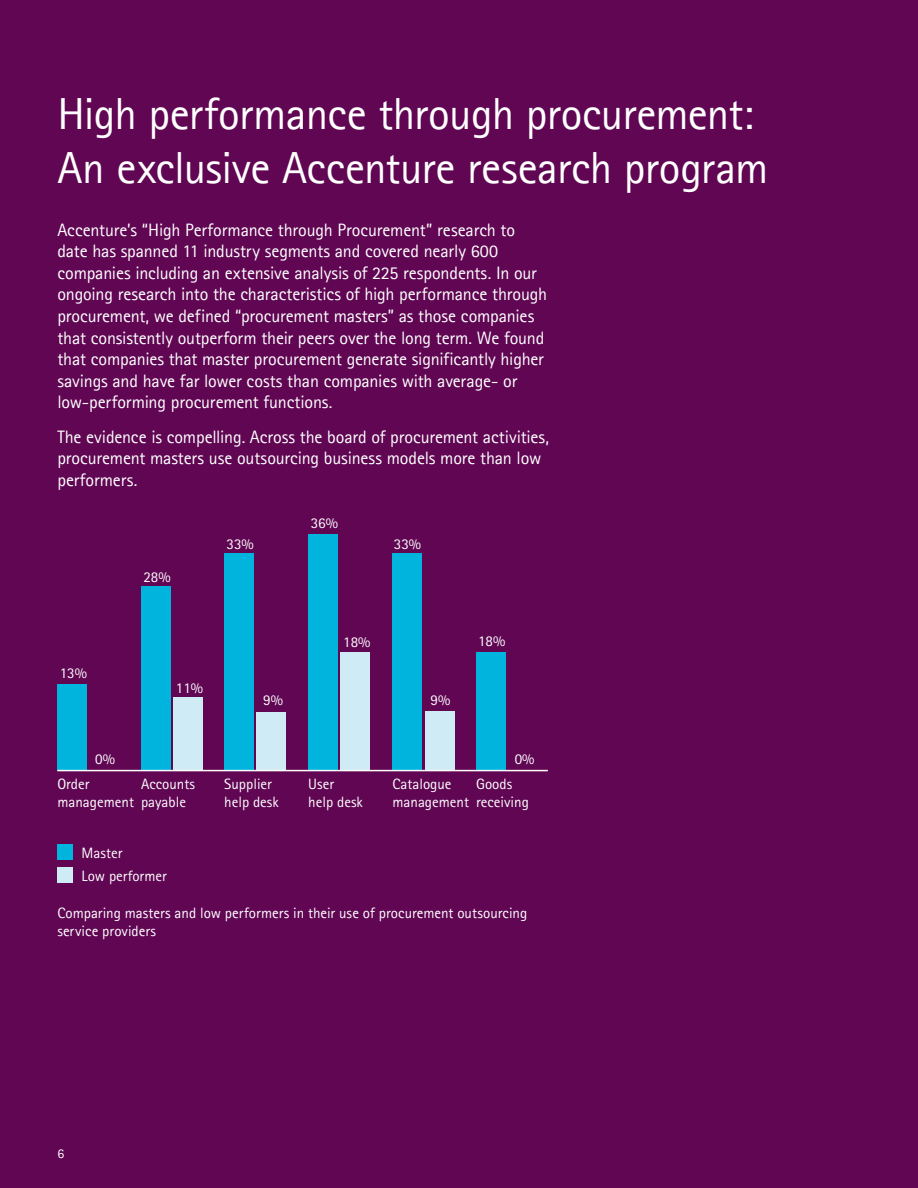
<style>
.page{position:relative;width:918px;height:1188px;background:#600653}
.page>*{position:absolute;margin:0;border:0;box-sizing:border-box;transform-origin:0 0}
.t1{font:45px/54px "Agfa Rotis Sans Serif";letter-spacing:-.015em;color:#fff}
.t2{font:18px/21.6px "Agfa Rotis Sans Serif";letter-spacing:-.01em;color:#fff}
.t3{font:15px/18px "Agfa Rotis Sans Serif";color:#fff}
.t4{font:13.5px "Agfa Rotis Sans Serif";color:#fff}
</style>
<div class="page">
<div style="left:57px;top:685px;width:30px;height:86px;background:#00b4de"></div>
<div style="left:141px;top:586px;width:29px;height:185px;background:#00b4de"></div>
<div style="left:174px;top:697px;width:29px;height:74px;background:#cfebf6"></div>
<div style="left:224px;top:553px;width:29px;height:218px;background:#00b4de"></div>
<div style="left:257px;top:712px;width:29px;height:59px;background:#cfebf6"></div>
<div style="left:308px;top:534px;width:29px;height:237px;background:#00b4de"></div>
<div style="left:341px;top:652px;width:29px;height:119px;background:#cfebf6"></div>
<div style="left:392px;top:553px;width:30px;height:218px;background:#00b4de"></div>
<div style="left:476px;top:652px;width:29px;height:119px;background:#00b4de"></div>
<div style="left:425px;top:711px;width:29px;height:60px;background:#cfebf6"></div>
<hr style="left:57px;top:770px;width:491px;height:1px;background:#fff">
<div style="left:57px;top:844px;width:16px;height:16px;background:#00b4de"></div>
<div style="left:57px;top:867px;width:16px;height:15px;background:#cfebf6"></div>
<h1 class="t1" style="left:57px;top:86px;width:713px">High performance through procurement:<br>An exclusive Accenture research program</h1>
<p class="t2" style="left:57px;top:218px;width:491px">Accenture’s “High Performance through Procurement” research to date has spanned 11 industry segments and covered nearly 600 companies including an extensive analysis of 225 respondents. In our ongoing research into the characteristics of high performance through procurement, we defined “procurement masters” as those companies that consistently outperform their peers over the long term. We found that companies that master procurement generate significantly higher savings and have far lower costs than companies with average- or low-performing procurement functions.</p>
<p class="t2" style="left:57px;top:426px;width:493px">The evidence is compelling. Across the board of procurement activities, procurement masters use outsourcing business models more than low performers.</p>
<p class="t3" style="left:143px;top:568px;width:29px">28%</p>
<p class="t3" style="left:227px;top:535px;width:29px">33%</p>
<p class="t3" style="left:311px;top:514px;width:29px">36%</p>
<p class="t3" style="left:394px;top:534px;width:29px">33%</p>
<p class="t3" style="left:60px;top:664px;width:29px">13%</p>
<p class="t3" style="left:176px;top:678px;width:29px">11%</p>
<p class="t3" style="left:263px;top:691px;width:21px">9%</p>
<p class="t3" style="left:343px;top:633px;width:29px">18%</p>
<p class="t3" style="left:431px;top:691px;width:21px">9%</p>
<p class="t3" style="left:478px;top:632px;width:29px">18%</p>
<p class="t3" style="left:95px;top:750px;width:21px">0%</p>
<p class="t3" style="left:515px;top:750px;width:21px">0%</p>
<p class="t3" style="left:57px;top:775px;width:78px">Order management</p>
<p class="t3" style="left:392px;top:775px;width:78px">Catalogue management</p>
<p class="t3" style="left:141px;top:775px;width:55px">Accounts payable</p>
<p class="t3" style="left:224px;top:775px;width:56px">Supplier help desk</p>
<p class="t3" style="left:308px;top:775px;width:56px">User<br>help desk</p>
<p class="t3" style="left:476px;top:775px;width:54px">Goods receiving</p>
<p class="t3" style="left:82px;top:841px;width:87px;line-height:23.4px">Master<br>Low performer</p>
<p class="t3" style="left:57px;top:904px;width:471px">Comparing masters and low performers in their use of procurement outsourcing service providers</p>
<p class="t4" style="left:57px;top:1145px;width:8px">6</p>
</div>
